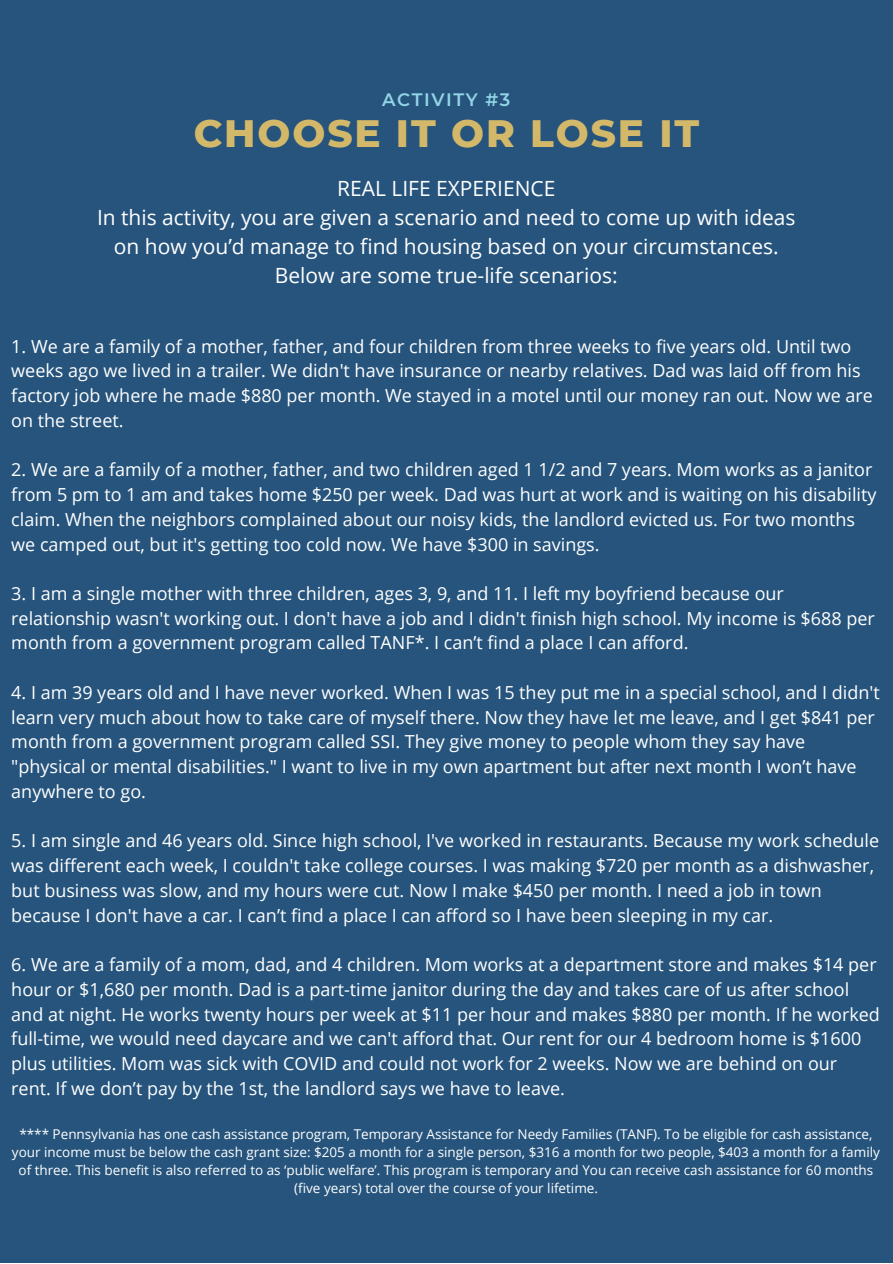
<style>
.page{position:relative;width:893px;height:1264px;background:#fff}
.page>*{position:absolute;margin:0;border:0;box-sizing:border-box;transform-origin:0 0}
.t1{font:800 39px "Montserrat";letter-spacing:.05em;color:#ffd166}
.t2{font:21px/29.2px "Open Sans";color:#fff;text-align:center}
.t3{font:18px/24.8px "Open Sans";color:#fff}
.t4{font:600 18px "Montserrat";letter-spacing:.085em;color:#92d5e6}
.t5{font:13.5px/18px "Open Sans";color:#fff;text-align:center}
</style>
<div class="page">
<div style="left:0;top:0;width:892px;height:1262px;background:#26547c"></div>
<p class="t4" style="left:382px;top:88px;width:129px">ACTIVITY #3</p>
<h1 class="t1" style="left:193px;top:110px;width:507px">CHOOSE IT OR LOSE IT</h1>
<p class="t2" style="left:97px;top:173px;width:700px">REAL LIFE EXPERIENCE<br>In this activity, you are given a scenario and need to come up with ideas on how you’d manage to find housing based on your circumstances.<br>Below are some true-life scenarios:</p>
<p class="t3" style="left:11px;top:333px;width:863px">1. We are a family of a mother, father, and four children from three weeks to five years old. Until two weeks ago we lived in a trailer. We didn't have insurance or nearby relatives. Dad was laid off from his factory job where he made $880 per month. We stayed in a motel until our money ran out. Now we are on the street.</p>
<p class="t3" style="left:11px;top:457px;width:866px">2. We are a family of a mother, father, and two children aged 1 1/2 and 7 years. Mom works as a janitor from 5 pm to 1 am and takes home $250 per week. Dad was hurt at work and is waiting on his disability claim. When the neighbors complained about our noisy kids, the landlord evicted us. For two months we camped out, but it's getting too cold now. We have $300 in savings.</p>
<p class="t3" style="left:11px;top:580px;width:865px">3. I am a single mother with three children, ages 3, 9, and 11. I left my boyfriend because our relationship wasn't working out. I don't have a job and I didn't finish high school. My income is $688 per month from a government program called TANF*. I can’t find a place I can afford.</p>
<p class="t3" style="left:11px;top:679px;width:869px">4. I am 39 years old and I have never worked. When I was 15 they put me in a special school, and I didn't learn very much about how to take care of myself there. Now they have let me leave, and I get $841 per month from a government program called SSI. They give money to people whom they say have "physical or mental disabilities." I want to live in my own apartment but after next month I won’t have anywhere to go.</p>
<p class="t3" style="left:11px;top:828px;width:869px">5. I am single and 46 years old. Since high school, I've worked in restaurants. Because my work schedule was different each week, I couldn't take college courses. I was making $720 per month as a dishwasher, but business was slow, and my hours were cut. Now I make $450 per month. I need a job in town because I don't have a car. I can’t find a place I can afford so I have been sleeping in my car.</p>
<p class="t3" style="left:11px;top:951px;width:870px">6. We are a family of a mom, dad, and 4 children. Mom works at a department store and makes $14 per hour or $1,680 per month. Dad is a part-time janitor during the day and takes care of us after school and at night. He works twenty hours per week at $11 per hour and makes $880 per month. If he worked full-time, we would need daycare and we can't afford that. Our rent for our 4 bedroom home is $1600 plus utilities. Mom was sick with COVID and could not work for 2 weeks. Now we are behind on our rent. If we don’t pay by the 1st, the landlord says we have to leave.</p>
<p class="t5" style="left:12px;top:1124px;width:869px">**** Pennsylvania has one cash assistance program, Temporary Assistance for Needy Families (TANF). To be eligible for cash assistance, your income must be below the cash grant size: $205 a month for a single person, $316 a month for two people, $403 a month for a family of three. This benefit is also referred to as ‘public welfare’. This program is temporary and You can receive cash assistance for 60 months (five years) total over the course of your lifetime.</p>
</div>
